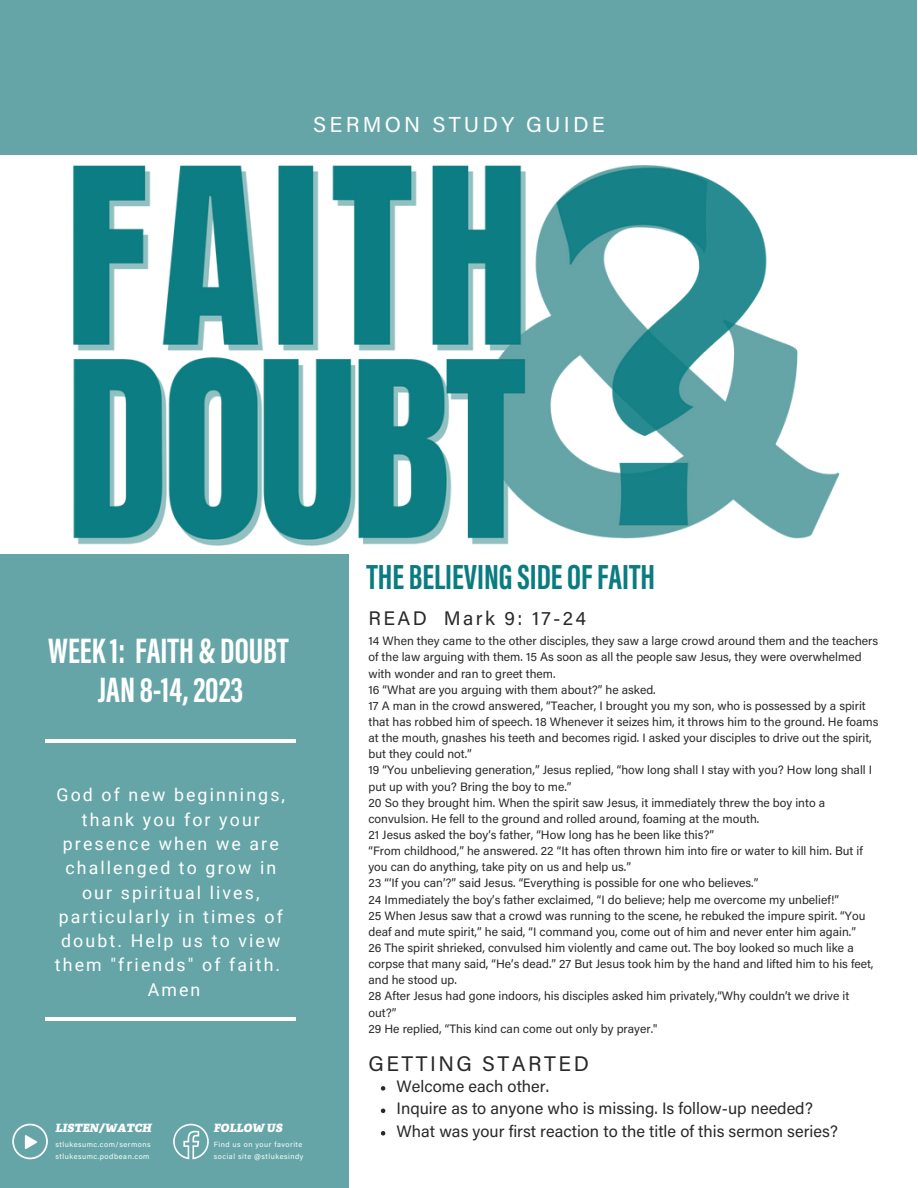
<style>
.page{position:relative;width:918px;height:1188px;background:#fff}
.page>*{position:absolute;margin:0;border:0;box-sizing:border-box;transform-origin:0 0}
.t1{font:700 36.3px/39.3px "Acumin Pro Extra Cond";color:#fff;text-align:center}
.t2{font:700 35.85px "Acumin Pro Extra Cond";color:#0a7c81}
.t3{font:21.6px "Acumin Pro";letter-spacing:.15em;color:#fff}
.t4{font:21px "Acumin Pro";letter-spacing:.12em;color:#292929}
.t5{font:19.5px "Acumin Pro";letter-spacing:.12em;color:#292929}
.t6{font:17.7px/24.3px "Roboto";letter-spacing:.12em;color:#fff;text-align:center}
.t7{font:16.5px/22.5px "Acumin Pro";color:#292929}
.t8{font:12.15px/16.2px "Acumin Pro";color:#292929}
.t9{font:italic 800 11.4px "Adelle";color:#fdfdfd}
.t10{font:7.5px/12.1px "Acumin Pro";letter-spacing:.07em;color:#fdfdfd}
</style>
<div class="page">
<div style="left:0;top:554px;width:348px;height:634px;background:#65a5a7"></div>
<hr style="left:46px;top:740px;width:250px;height:3px;background:#fff">
<hr style="left:46px;top:1018px;width:250px;height:3px;background:#fff">
<svg style="left:12px;top:1124px;width:36px;height:35px"></svg>
<svg style="left:173px;top:1124px;width:36px;height:35px"></svg>
<div style="left:0;top:0;width:917px;height:155px;background:#65a5a7"></div>
<img style="left:73px;top:165px;width:767px;height:423px">
<svg style="left:381px;top:1086px;width:4px;height:5px"></svg>
<svg style="left:381px;top:1109px;width:4px;height:4px"></svg>
<svg style="left:381px;top:1131px;width:4px;height:5px"></svg>
<h3 class="t3" style="left:313px;top:116px;width:293px">SERMON STUDY GUIDE</h3>
<h1 class="t1" style="left:48px;top:634px;width:242px">WEEK1: FAITH &amp; DOUBT<br>JAN 8-14,2023</h1>
<h3 class="t6" style="left:55px;top:783px;width:232px">God of new beginnings, thank you for your presence when we are challenged to grow in our spiritual lives, particularly in times of doubt. Help us to view them "friends" of faith.<br>Amen</h3>
<p class="t9" style="left:56px;top:1122px;width:98px">LISTEN/WATCH</p>
<p class="t10" style="left:56px;top:1139px;width:97px">stlukesumc.com/sermons stlukesumc.podbean.com</p>
<p class="t9" style="left:214px;top:1122px;width:70px">FOLLOW US</p>
<p class="t10" style="left:214px;top:1139px;width:91px">Find us on your favorite social site @stlukesindy</p>
<h2 class="t2" style="left:366px;top:563px;width:290px">THEBELIEVINGSIDEOFFAITH</h2>
<h3 class="t5" style="left:369px;top:610px;width:219px">READ Mark 9: 17-24</h3>
<p class="t8" style="left:369px;top:634px;width:512px">14 When they came to the other disciples, they saw a large crowd around them and the teachers of the law arguing with them. 15 As soon as all the people saw Jesus, they were overwhelmed with wonder and ran to greet them.<br>16 “What are you arguing with them about?” he asked.<br>17 A man in the crowd answered, “Teacher, I brought you my son, who is possessed by a spirit that has robbed him of speech. 18 Whenever it seizes him, it throws him to the ground. He foams at the mouth, gnashes his teeth and becomes rigid. I asked your disciples to drive out the spirit, but they could not.”<br>19 “You unbelieving generation,” Jesus replied, “how long shall I stay with you? How long shall I put up with you? Bring the boy to me.”<br>20 So they brought him. When the spirit saw Jesus, it immediately threw the boy into a convulsion. He fell to the ground and rolled around, foaming at the mouth.<br>21 Jesus asked the boy’s father, “How long has he been like this?”<br>“From childhood,” he answered. 22 “It has often thrown him into fire or water to kill him. But if you can do anything, take pity on us and help us.”<br>23 “‘If you can’?” said Jesus. “Everything is possible for one who believes.”<br>24 Immediately the boy’s father exclaimed, “I do believe; help me overcome my unbelief!”<br>25 When Jesus saw that a crowd was running to the scene, he rebuked the impure spirit. “You deaf and mute spirit,” he said, “I command you, come out of him and never enter him again.”<br>26 The spirit shrieked, convulsed him violently and came out. The boy looked so much like a corpse that many said, “He’s dead.” 27 But Jesus took him by the hand and lifted him to his feet, and he stood up.<br>28 After Jesus had gone indoors, his disciples asked him privately,“Why couldn’t we drive it out?”<br>29 He replied, “This kind can come out only by prayer."</p>
<h3 class="t4" style="left:369px;top:1055px;width:222px">GETTING STARTED</h3>
<h3 class="t7" style="left:396px;top:1077px;width:443px">Welcome each other.<br>Inquire as to anyone who is missing. Is follow-up needed?<br>What was your first reaction to the title of this sermon series?</h3>
</div>
